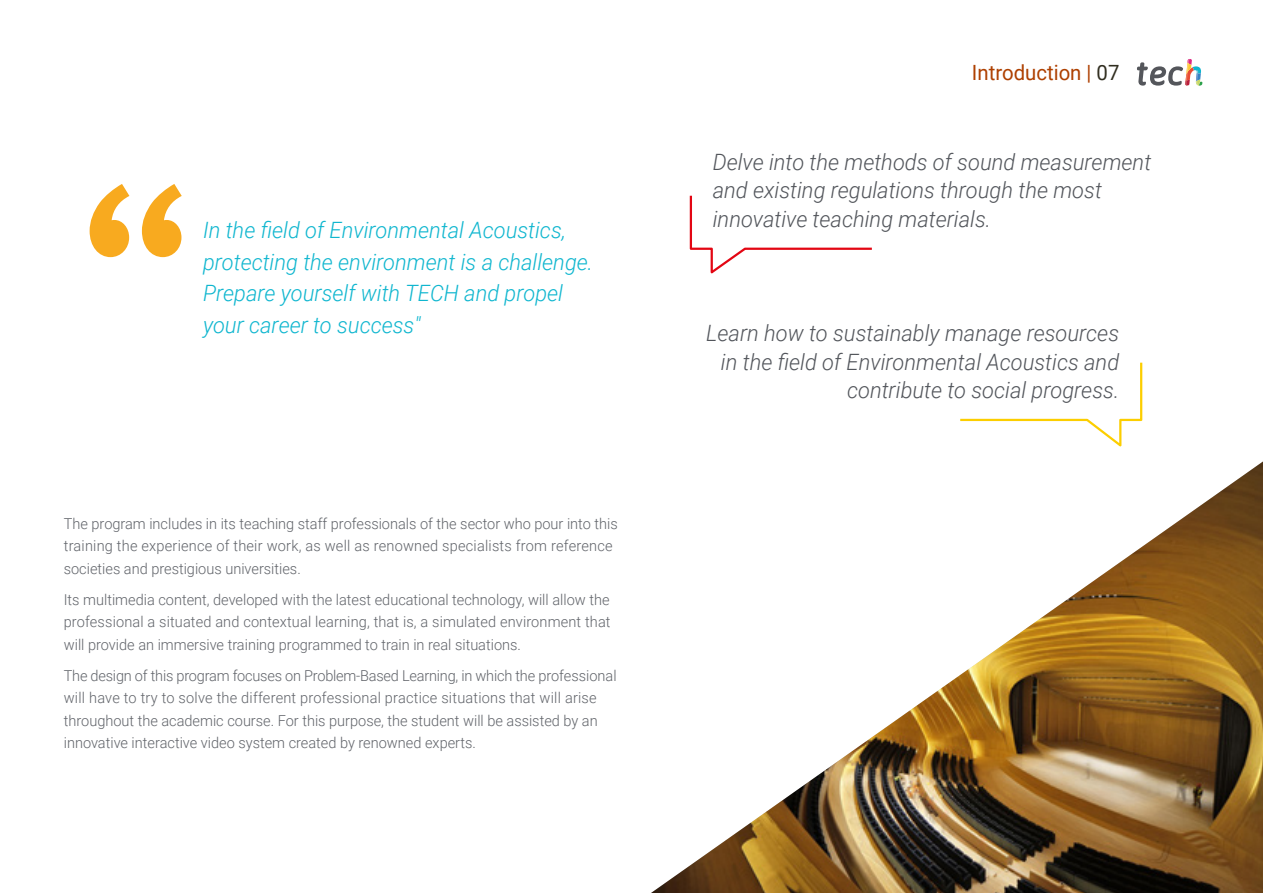
<style>
.page{position:relative;width:1263px;height:893px;background:#fff}
.page>*{position:absolute;margin:0;border:0;box-sizing:border-box;transform-origin:0 0}
.t1{font:italic 300 22.5px/28.5px "Roboto";color:#52555b;text-align:right}
.t2{font:italic 300 22.5px/31.5px "Roboto";color:#0fb6cf}
.t3{font:21px "Roboto";color:#ae4000}
.t4{font:300 15px/22.5px "Roboto";color:#61646a}
.s1{color:#312e20}
</style>
<div class="page">
<img style="left:651px;top:461px;width:612px;height:432px">
<svg style="left:960px;top:362px;width:183px;height:85px"></svg>
<svg style="left:689px;top:195px;width:183px;height:79px"></svg>
<svg style="left:90px;top:184px;width:92px;height:73px"></svg>
<svg style="left:1137px;top:59px;width:65px;height:27px"></svg>
<h1 class="t2" style="left:203px;top:214px;width:392px">In the field of Environmental Acoustics, protecting the environment is a challenge.<br>Prepare yourself with TECH and propel your career to success"</h1>
<p class="t4" style="left:64px;top:512px;width:555px">The program includes in its teaching staff professionals of the sector who pour into this training the experience of their work, as well as renowned specialists from reference societies and prestigious universities.</p>
<p class="t4" style="left:64px;top:588px;width:548px;text-align:justify">Its multimedia content, developed with the latest educational technology, will allow the professional a situated and contextual learning, that is, a simulated environment that will provide an immersive training programmed to train in real situations.</p>
<p class="t4" style="left:64px;top:664px;width:554px">The design of this program focuses on Problem-Based Learning, in which the professional will have to try to solve the different professional practice situations that will arise throughout the academic course. For this purpose, the student will be assisted by an innovative interactive video system created by renowned experts.</p>
<h2 class="t3" style="left:972px;top:57px;width:149px">Introduction | <span class="s1">07</span></h2>
<h1 class="t1" style="left:713px;top:147px;width:440px;text-align:left">Delve into the methods of sound measurement and existing regulations through the most innovative teaching materials.</h1>
<h1 class="t1" style="left:706px;top:318px;width:414px">Learn how to sustainably manage resources in the field of Environmental Acoustics and contribute to social progress.</h1>
</div>
